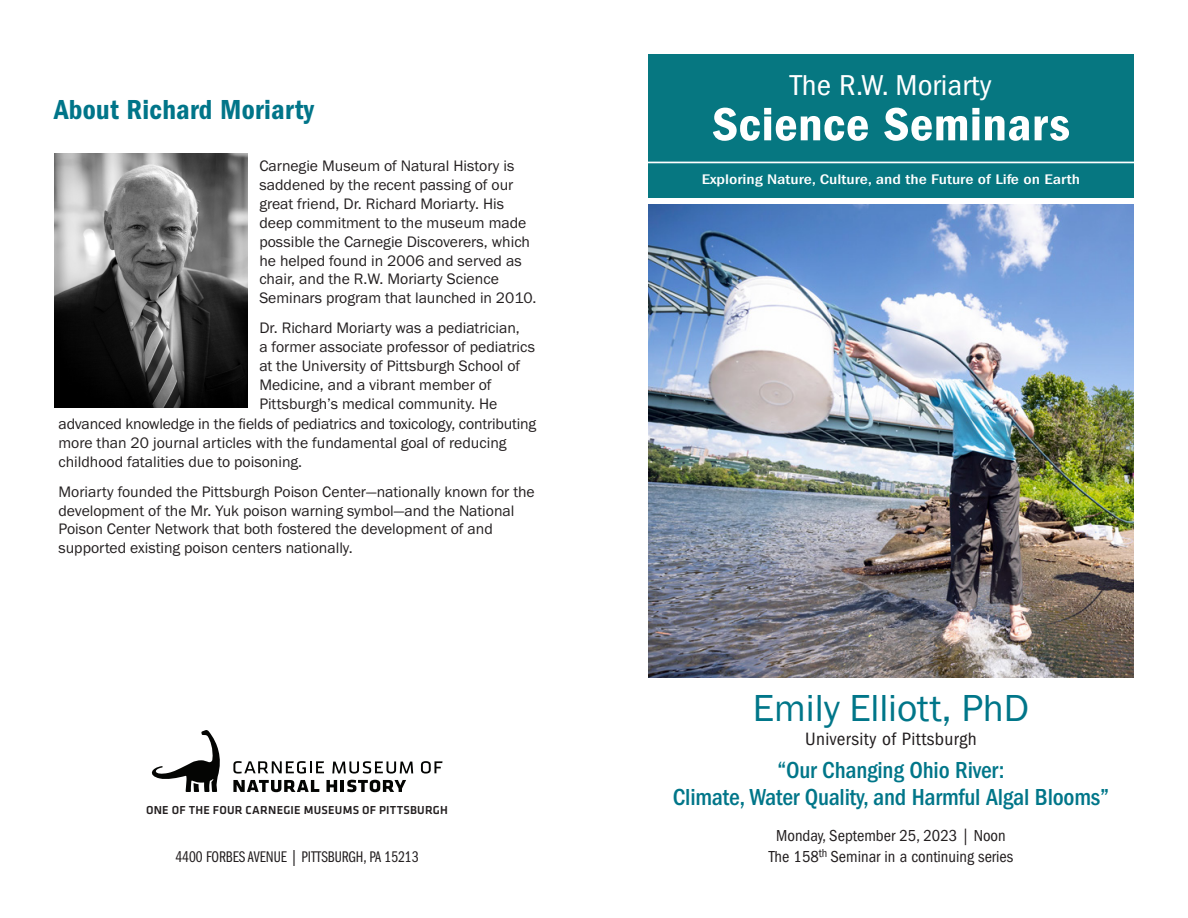
<style>
.page{position:relative;width:1188px;height:918px;background:#fff}
.page>*{position:absolute;margin:0;border:0;box-sizing:border-box;transform-origin:0 0}
.t1{font:48.3px "Franklin Gothic LT Pro Cn Dm";letter-spacing:.01em;color:#fff;scale:1.05 1}
.t2{font:39px "Franklin Gothic URW Boo";color:#007689}
.t3{font:condensed 29.85px "Franklin Gothic LT Pro";color:#fff;scale:1.09 1}
.t4{font:28.5px "Franklin Gothic LT Pro Cn Dm";letter-spacing:.01em;color:#007589}
.t5{font:500 condensed 24px "Franklin Gothic LT Pro";letter-spacing:-.01em;color:#007689}
.t6{font:condensed 18.6px "Franklin Gothic LT Pro";letter-spacing:.02em;color:#231f20;scale:1.05 1}
.t7{font:condensed 16.5px "Franklin Gothic LT Pro";color:#231f20}
.t8{font:15.9px "Franklin Gothic LT Pro Bk Cm";color:#231f20}
.t9{font:15.75px/18.9px "Franklin Gothic URW Boo";color:#231f20}
.t10{font:500 condensed 14.4px "Franklin Gothic LT Pro";color:#fff;scale:1.25 1}
.t11{font:500 12px "Klavika";letter-spacing:.02em;color:#231f20}
</style>
<div class="page">
<img style="left:648px;top:205px;width:486px;height:473px">
<div style="left:648px;top:54px;width:486px;height:143px;background:#067781"></div>
<hr style="left:648px;top:162px;width:486px;height:1px;background:#fff">
<img style="left:54px;top:153px;width:194px;height:255px">
<svg style="left:151px;top:730px;width:69px;height:62px"></svg>
<svg style="left:332px;top:761px;width:81px;height:13px"></svg>
<svg style="left:233px;top:761px;width:91px;height:13px"></svg>
<svg style="left:421px;top:761px;width:22px;height:13px"></svg>
<svg style="left:326px;top:780px;width:80px;height:12px"></svg>
<svg style="left:233px;top:780px;width:86px;height:12px"></svg>
<p class="t4" style="left:54px;top:93px;width:262px">About Richard Moriarty</p>
<p class="t9" style="left:259px;top:156px;width:256px;text-align:justify">Carnegie Museum of Natural History is saddened by the recent passing of our great friend, Dr. Richard Moriarty. His</p>
<p class="t9" style="left:259px;top:213px;width:269px">deep commitment to the museum made</p>
<p class="t9" style="left:259px;top:232px;width:272px">possible the Carnegie Discoverers, which he helped found in 2006 and served as chair, and the R.W. Moriarty Science</p>
<p class="t9" style="left:259px;top:288px;width:279px">Seminars program that launched in 2010.</p>
<p class="t9" style="left:259px;top:318px;width:262px">Dr. Richard Moriarty was a pediatrician,</p>
<p class="t9" style="left:259px;top:337px;width:277px">a former associate professor of pediatrics at the University of Pittsburgh School of<br>Medicine, and a vibrant member of</p>
<p class="t9" style="left:259px;top:394px;width:239px">Pittsburgh’s medical community. He</p>
<p class="t9" style="left:58px;top:414px;width:479px">advanced knowledge in the fields of pediatrics and toxicology, contributing more than 20 journal articles with the fundamental goal of reducing childhood fatalities due to poisoning.</p>
<p class="t9" style="left:58px;top:482px;width:478px">Moriarty founded the Pittsburgh Poison Center—nationally known for the development of the Mr. Yuk poison warning symbol—and the National<br>Poison Center Network that both fostered the development of and</p>
<p class="t9" style="left:58px;top:538px;width:296px">supported existing poison centers nationally.</p>
<p class="t11" style="left:146px;top:802px;width:303px">ONE OF THE FOUR CARNEGIE MUSEUMS OF PITTSBURGH</p>
<p class="t8" style="left:175px;top:848px;width:245px">4400 FORBES AVENUE | PITTSBURGH, PA 15213</p>
<p class="t3" style="left:790px;top:69px;width:186px">The R.W. Moriarty</p>
<p class="t1" style="left:712px;top:97px;width:342px">Science Seminars</p>
<p class="t10" style="left:702px;top:171px;width:304px">Exploring Nature, Culture, and the Future of Life on Earth</p>
<p class="t2" style="left:753px;top:684px;width:278px">Emily Elliott, PhD</p>
<p class="t6" style="left:805px;top:729px;width:165px">University of Pittsburgh</p>
<p class="t5" style="left:777px;top:757px;width:229px">“Our Changing Ohio River:</p>
<p class="t5" style="left:673px;top:784px;width:438px">Climate, Water Quality, and Harmful Algal Blooms”</p>
<p class="t7" style="left:776px;top:826px;width:231px">Monday, September 25, 2023 | Noon</p>
<p class="t7" style="left:769px;top:847px;width:246px">The 158<sup>th</sup> Seminar in a continuing series</p>
</div>
